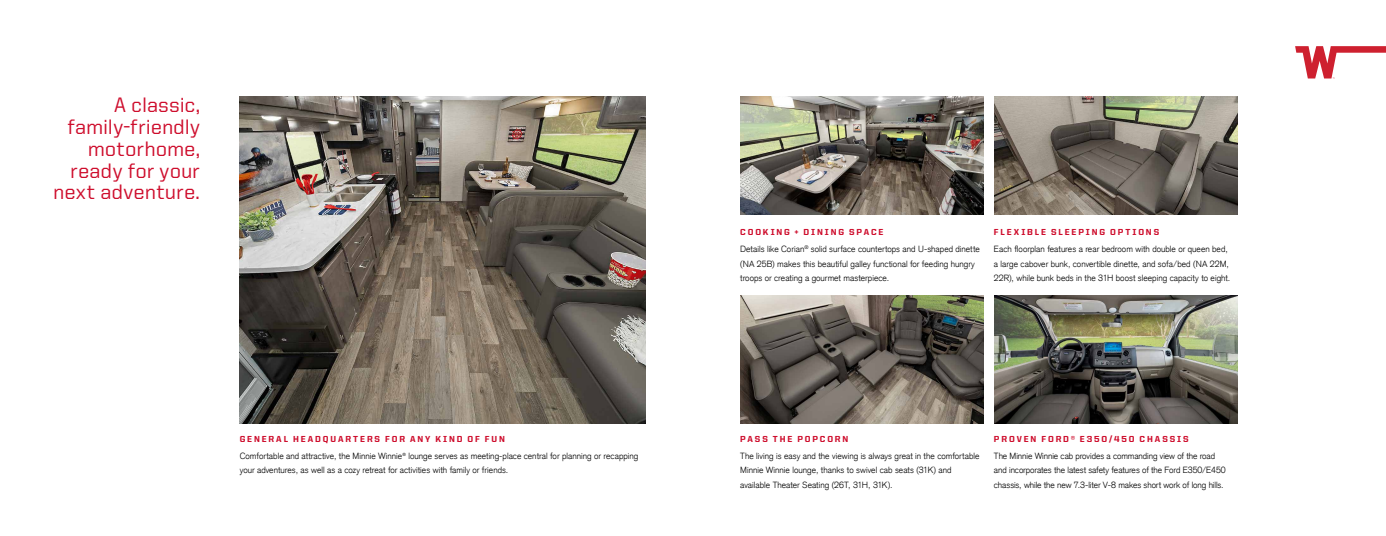
<style>
.page{position:relative;width:1386px;height:536px;background:#fff}
.page>*{position:absolute;margin:0;border:0;box-sizing:border-box;transform-origin:0 0}
.t1{font:500 21px/21.9px "United Sans Reg";letter-spacing:-.005em;color:#ce0e2d;text-align:right}
.t2{font:300 8.75px/14.4px "Akzidenz Grotesk CE";color:#000}
.t3{font:800 8.75px "United Sans Reg";letter-spacing:.215em;color:#ce0e2d}
</style>
<div class="page">
<svg style="left:1295px;top:47px;width:91px;height:31px"></svg>
<img style="left:240px;top:96px;width:406px;height:327px">
<img style="left:740px;top:96px;width:244px;height:118px">
<img style="left:994px;top:96px;width:243px;height:118px">
<img style="left:740px;top:296px;width:244px;height:127px">
<img style="left:994px;top:296px;width:243px;height:127px">
<h1 class="t1" style="left:53px;top:93px;width:148px">A classic, family-friendly motorhome, ready for your next adventure.</h1>
<p class="t3" style="left:240px;top:434px;width:267px">GENERAL HEADQUARTERS FOR ANY KIND OF FUN</p>
<p class="t2" style="left:240px;top:448px;width:400px">Comfortable and attractive, the Minnie Winnie<sup>®</sup> lounge serves as meeting-place central for planning or recapping your adventures, as well as a cozy retreat for activities with family or friends.</p>
<p class="t3" style="left:740px;top:227px;width:145px">COOKING + DINING SPACE</p>
<p class="t2" style="left:740px;top:242px;width:241px">Details like Corian<sup>®</sup> solid surface countertops and U-shaped dinette (NA 25B) makes this beautiful galley functional for feeding hungry troops or creating a gourmet masterpiece.</p>
<p class="t3" style="left:994px;top:227px;width:167px">FLEXIBLE SLEEPING OPTIONS</p>
<p class="t2" style="left:994px;top:242px;width:238px">Each floorplan features a rear bedroom with double or queen bed, a large cabover bunk, convertible dinette, and sofa/bed (NA 22M,<br>22R), while bunk beds in the 31H boost sleeping capacity to eight.</p>
<p class="t3" style="left:740px;top:434px;width:110px">PASS THE POPCORN</p>
<p class="t2" style="left:740px;top:448px;width:241px">The living is easy and the viewing is always great in the comfortable<br>Minnie Winnie lounge, thanks to swivel cab seats (31K) and available Theater Seating (26T, 31H, 31K).</p>
<p class="t3" style="left:994px;top:434px;width:196px">PROVEN FORD® E350/450 CHASSIS</p>
<p class="t2" style="left:994px;top:448px;width:233px">The Minnie Winnie cab provides a commanding view of the road and incorporates the latest safety features of the Ford E350/E450 chassis, while the new 7.3-liter V-8 makes short work of long hills.</p>
</div>
